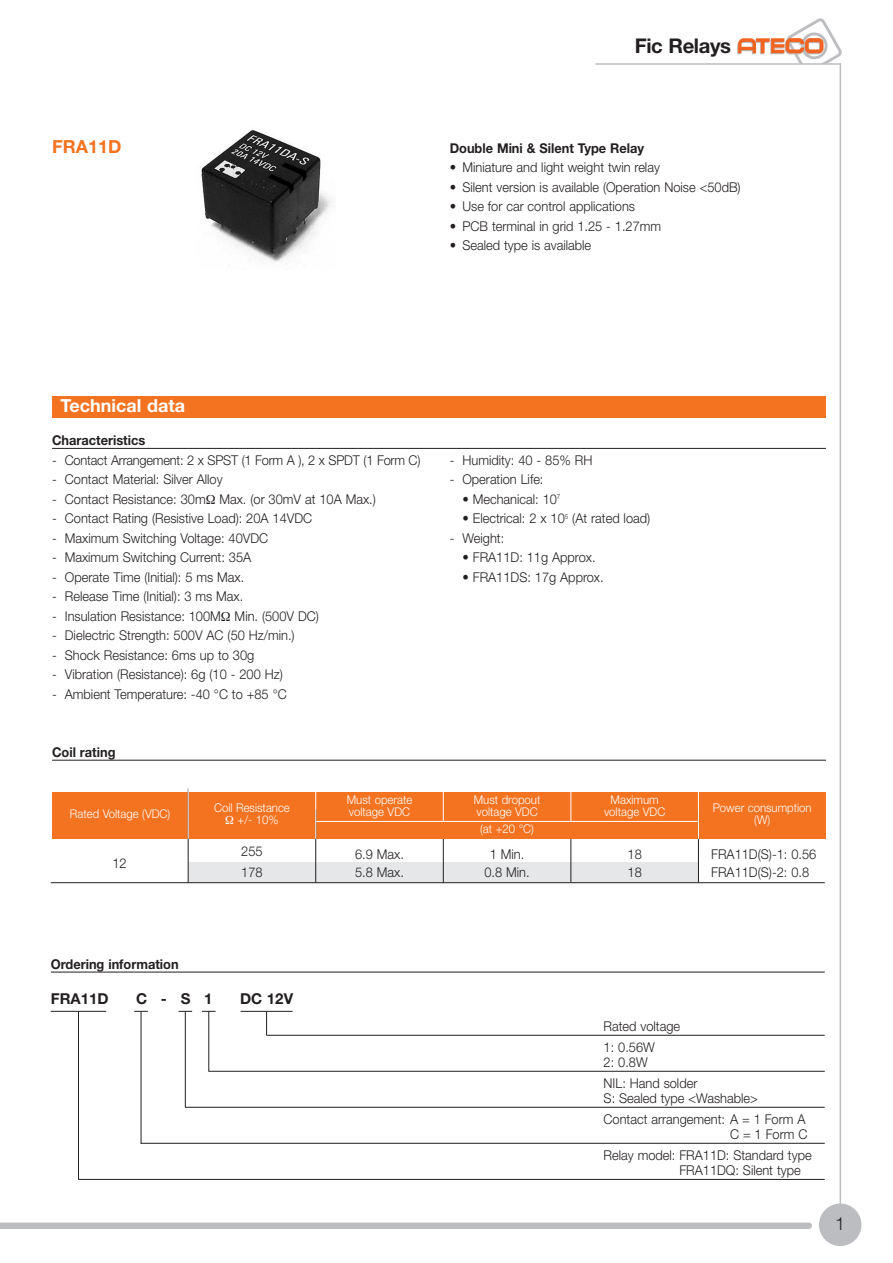
<style>
.page{position:relative;width:893px;height:1263px;background:#fff}
.page>*{position:absolute;margin:0;border:0;box-sizing:border-box;transform-origin:0 0}
.t1{font:700 20.25px "Helvetica Neue";letter-spacing:-.015em;color:#231f20}
.t2{font:700 18px "Helvetica Neue";color:#fff}
.t3{font:700 18px "Helvetica Neue";color:#f47321}
.t4{font:300 18px "Helvetica Neue";color:#231f20}
.t5{font:700 15px "Helvetica Neue";color:#231f20}
.t6{font:300 13.5px/18px "Helvetica Neue";color:#231f20;scale:.95 1}
.t7{font:700 13.5px "Helvetica Neue";color:#231f20;scale:.95 1}
.t8{font:300 12px/12px "Helvetica Neue";color:#fff;scale:.95 1}
.s1{color:#fff}
</style>
<div class="page">
<div style="left:188px;top:862px;width:510px;height:21px;background:#e6e7e9"></div>
<div style="left:819px;top:1203px;width:42px;height:43px;background:#bcbdc0;border-radius:50%"></div>
<img style="left:737px;top:18px;width:105px;height:45px">
<hr style="left:840px;top:63px;width:1px;height:1171px;background:#bcbdc0">
<hr style="left:595px;top:63px;width:246px;height:2px;background:#bcbdc0">
<svg style="left:0;top:1222px;width:812px;height:7px;background:#c1c2c5"></svg>
<img style="left:201px;top:130px;width:131px;height:134px">
<div style="left:52px;top:396px;width:774px;height:22px;background:#f47321"></div>
<hr style="left:52px;top:448px;width:774px;height:1px;background:#231f20">
<hr style="left:52px;top:760px;width:774px;height:1px;background:#231f20">
<hr style="left:570px;top:810px;width:1px;height:73px;background:#231f20">
<hr style="left:443px;top:810px;width:1px;height:73px;background:#231f20">
<div style="left:52px;top:792px;width:774px;height:46px;background:#f47321"></div>
<hr style="left:188px;top:788px;width:1px;height:95px;background:#231f20">
<hr style="left:188px;top:787px;width:1px;height:52px;background:#fff">
<hr style="left:315px;top:809px;width:1px;height:74px;background:#231f20">
<hr style="left:698px;top:809px;width:1px;height:74px;background:#231f20">
<hr style="left:316px;top:821px;width:382px;height:1px;background:#fff">
<hr style="left:315px;top:787px;width:1px;height:52px;background:#fff">
<hr style="left:443px;top:787px;width:1px;height:34px;background:#fff">
<hr style="left:570px;top:787px;width:1px;height:34px;background:#fff">
<hr style="left:698px;top:787px;width:1px;height:52px;background:#fff">
<hr style="left:51px;top:882px;width:774px;height:1px;background:#231f20">
<hr style="left:51px;top:1011px;width:55px;height:1px;background:#231f20">
<hr style="left:78px;top:1011px;width:1px;height:168px;background:#231f20">
<svg style="left:134px;top:1011px;width:14px;height:1px"></svg>
<hr style="left:141px;top:1011px;width:1px;height:132px;background:#231f20">
<svg style="left:178px;top:1011px;width:14px;height:1px"></svg>
<hr style="left:185px;top:1011px;width:1px;height:96px;background:#231f20">
<svg style="left:202px;top:1011px;width:14px;height:1px"></svg>
<hr style="left:208px;top:1011px;width:1px;height:60px;background:#231f20">
<hr style="left:241px;top:1011px;width:52px;height:1px;background:#231f20">
<svg style="left:266px;top:1011px;width:1px;height:24px"></svg>
<hr style="left:78px;top:1179px;width:747px;height:1px;background:#231f20">
<hr style="left:141px;top:1143px;width:684px;height:1px;background:#231f20">
<hr style="left:185px;top:1107px;width:640px;height:1px;background:#231f20">
<hr style="left:208px;top:1071px;width:617px;height:1px;background:#231f20">
<hr style="left:267px;top:1035px;width:558px;height:1px;background:#231f20">
<hr style="left:51px;top:972px;width:774px;height:1px;background:#231f20">
<h1 class="t1" style="left:635px;top:39px;width:98px">Fic Relays</h1>
<h2 class="t3" style="left:52px;top:140px;width:71px">FRA11D</h2>
<p class="t7" style="left:450px;top:143px;width:206px">Double Mini &amp; Silent Type Relay</p>
<p class="t6" style="left:450px;top:160px;width:223px">• Miniature and light weight twin relay</p>
<p class="t6" style="left:450px;top:179px;width:308px">• Silent version is available (Operation Noise &lt;50dB)</p>
<p class="t6" style="left:450px;top:199px;width:197px">• Use for car control applications</p>
<p class="t6" style="left:450px;top:218px;width:224px">• PCB terminal in grid 1.25 - 1.27mm</p>
<p class="t6" style="left:450px;top:238px;width:151px">• Sealed type is available</p>
<h2 class="t2" style="left:61px;top:399px;width:126px">Technical data</h2>
<p class="t7" style="left:52px;top:436px;width:100px">Characteristics</p>
<p class="t6" style="left:52px;top:452px;width:389px">- Contact Arrangement: 2 x SPST (1 Form A ), 2 x SPDT (1 Form C)</p>
<p class="t6" style="left:52px;top:472px;width:181px">- Contact Material: Silver Alloy</p>
<p class="t6" style="left:52px;top:491px;width:342px">- Contact Resistance: 30m Max. (or 30mV at 10A Max.)</p>
<p class="t6" style="left:52px;top:511px;width:275px">- Contact Rating (Resistive Load): 20A 14VDC</p>
<p class="t6" style="left:52px;top:530px;width:229px">- Maximum Switching Voltage: 40VDC</p>
<p class="t6" style="left:52px;top:550px;width:211px">- Maximum Switching Current: 35A</p>
<p class="t6" style="left:52px;top:569px;width:204px">- Operate Time (Initial): 5 ms Max.</p>
<p class="t6" style="left:52px;top:589px;width:203px">- Release Time (Initial): 3 ms Max.</p>
<p class="t6" style="left:52px;top:608px;width:282px">- Insulation Resistance: 100M Min. (500V DC)</p>
<p class="t6" style="left:52px;top:628px;width:257px">- Dielectric Strength: 500V AC (50 Hz/min.)</p>
<p class="t6" style="left:52px;top:647px;width:214px">- Shock Resistance: 6ms up to 30g</p>
<p class="t6" style="left:52px;top:667px;width:244px">- Vibration (Resistance): 6g (10 - 200 Hz)</p>
<p class="t6" style="left:52px;top:686px;width:249px">- Ambient Temperature: -40 °C to +85 °C</p>
<p class="t7" style="left:52px;top:748px;width:68px">Coil rating</p>
<p class="t6" style="left:450px;top:452px;width:152px">- Humidity: 40 - 85% RH</p>
<p class="t6" style="left:450px;top:472px;width:100px">- Operation Life:</p>
<p class="t6" style="left:462px;top:491px;width:105px">• Mechanical: 10<sup>7</sup></p>
<p class="t6" style="left:462px;top:511px;width:199px">• Electrical: 2 x 10<sup>5</sup> (At rated load)</p>
<p class="t6" style="left:450px;top:530px;width:59px">- Weight:</p>
<p class="t6" style="left:462px;top:550px;width:142px">• FRA11D: 11g Approx.</p>
<p class="t6" style="left:462px;top:569px;width:150px">• FRA11DS: 17g Approx.</p>
<p class="t8" style="left:70px;top:809px;width:107px">Rated Voltage (VDC)</p>
<p class="t8" style="left:237px;top:803px;width:57px;text-indent:-23px">Coil Resistance +/- 10%</p>
<p class="t8" style="left:347px;top:794px;width:70px">Must operate voltage VDC</p>
<p class="t8" style="left:474px;top:794px;width:72px">Must dropout voltage VDC</p>
<p class="t8" style="left:604px;top:794px;width:66px;text-align:center">Maximum voltage VDC</p>
<p class="t6" style="left:355px;top:846px;width:53px">6.9 Max.<br>5.8 Max.</p>
<p class="t6" style="left:484px;top:846px;width:49px;text-align:center">1 Min.<br>0.8 Min.</p>
<p class="t6" style="left:627px;top:846px;width:17px">18<br>18</p>
<p class="t6" style="left:711px;top:846px;width:112px">FRA11D(S)-1: 0.56<br>FRA11D(S)-2: 0.8</p>
<p class="t8" style="left:713px;top:803px;width:106px;text-align:center">Power consumption (W)</p>
<p class="t8" style="left:480px;top:824px;width:58px">(at +20 °C)</p>
<p class="t6" style="left:241px;top:842px;width:24px;line-height:21.1px">255<br>178</p>
<p class="t6" style="left:112px;top:855px;width:17px">12</p>
<p class="t7" style="left:51px;top:960px;width:136px">Ordering information</p>
<p class="t5" style="left:51px;top:994px;width:59px">FRA11D</p>
<p class="t5" style="left:136px;top:994px;width:78px">C - S 1</p>
<p class="t5" style="left:240px;top:994px;width:54px">DC 12V</p>
<p class="t6" style="left:604px;top:1016px;width:82px;line-height:21px">Rated voltage<br>1: 0.56W</p>
<p class="t6" style="left:604px;top:1052px;width:100px;line-height:21px">2: 0.8W<br>NIL: Hand solder</p>
<p class="t6" style="left:604px;top:1088px;width:214px;line-height:21px">S: Sealed type &lt;Washable&gt;<br>Contact arrangement: A = 1 Form A</p>
<p class="t6" style="left:604px;top:1124px;width:221px;line-height:21px;text-indent:126px">C = 1 Form C<br>Relay model: FRA11D: Standard type</p>
<p class="t6" style="left:604px;top:1162px;width:209px"><span class="s1">Relay model:</span> FRA11DQ: Silent type</p>
<h2 class="t4" style="left:835px;top:1213px;width:12px">1</h2>
</div>
